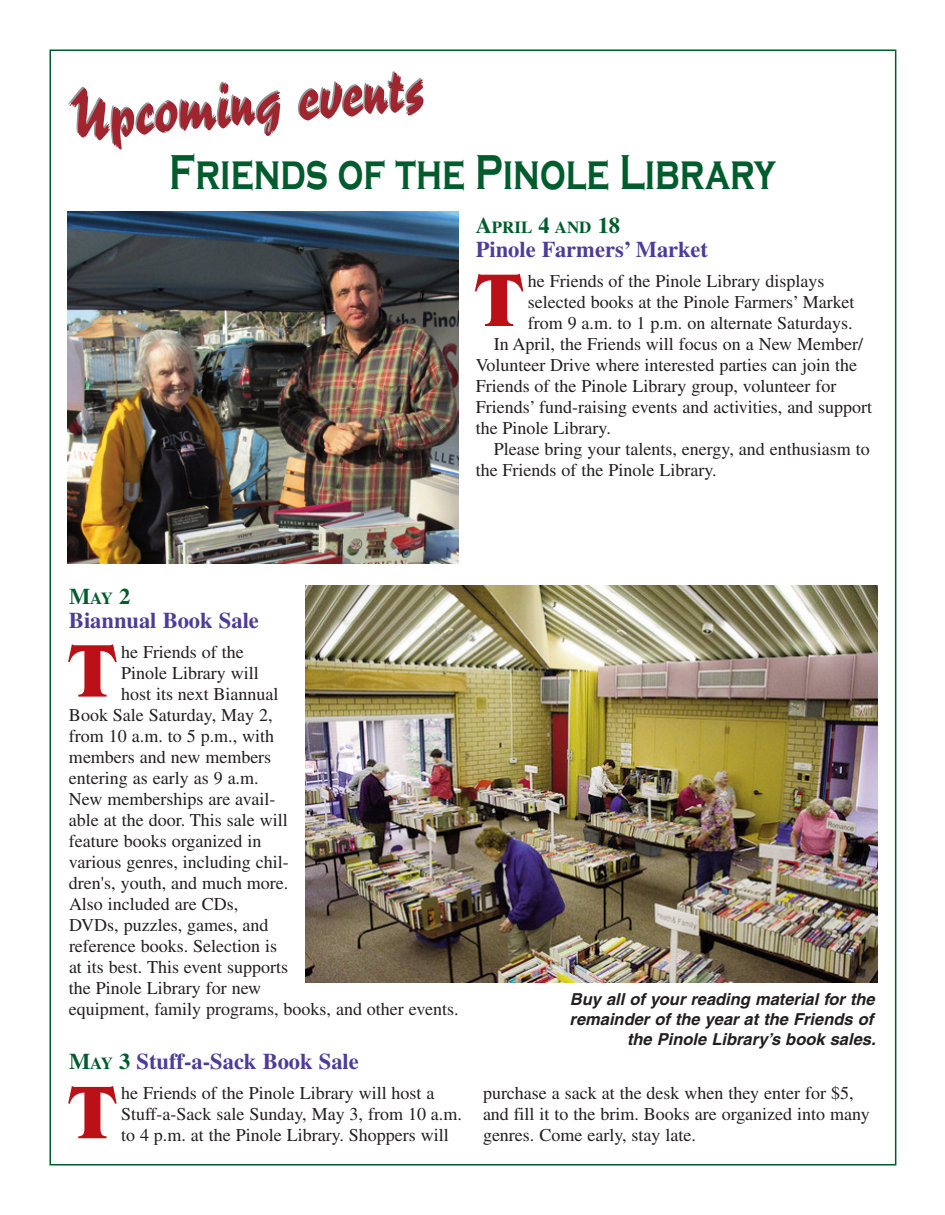
<style>
.page{position:relative;width:945px;height:1215px;background:#fff}
.page>*{position:absolute;margin:0;border:0;box-sizing:border-box;transform-origin:0 0}
.t1{font:700 78px "Benguiat";color:#bb1018}
.t2{font:64.5px "Reporter Two";color:#a1252f}
.t3{font:700 50.4px "Copperplate Gothic";color:#005b2d;scale:.71 1}
.t4{font:700 22.5px/24px "Times";color:#4d3c98}
.t5{font:18px/21px "Times";color:#231f20}
.t6{font:700 16.8px "Times";color:#005b2d}
.t7{font:italic 700 16.5px/19.8px "Helvetica";color:#231f20;text-align:right}
.s1{font-size:22.5px}
.s2{color:#005b2d}
.s3{font-size:16.8px;color:#005b2d}
</style>
<div class="page">
<img style="left:68px;top:212px;width:391px;height:351px">
<img style="left:305px;top:586px;width:572px;height:397px">
<h2 class="t2" style="left:66px;top:90px;width:358px;rotate:-5deg">Upcoming events</h2>
<h3 class="t3" style="left:169px;top:144px;width:856px">Friends of the Pinole Library</h3>
<p class="t6" style="left:476px;top:222px;width:146px"><span class="s1">A</span>PRIL <span class="s1">4</span> AND <span class="s1">18</span></p>
<p class="t4" style="left:476px;top:240px;width:234px">Pinole Farmers’ Market</p>
<p class="t5" style="left:528px;top:273px;width:298px">he Friends of the Pinole Library displays</p>
<p class="t5" style="left:528px;top:294px;width:328px">selected books at the Pinole Farmers’ Market</p>
<p class="t5" style="left:528px;top:315px;width:326px">from 9 a.m. to 1 p.m. on alternate Saturdays.</p>
<p class="t5" style="left:494px;top:336px;width:371px">In April, the Friends will focus on a New Member/</p>
<p class="t5" style="left:476px;top:357px;width:383px">Volunteer Drive where interested parties can join the</p>
<p class="t5" style="left:476px;top:378px;width:362px">Friends of the Pinole Library group, volunteer for</p>
<p class="t5" style="left:476px;top:399px;width:398px">Friends’ fund-raising events and activities, and support</p>
<p class="t5" style="left:476px;top:420px;width:137px">the Pinole Library.</p>
<p class="t5" style="left:494px;top:441px;width:378px">Please bring your talents, energy, and enthusiasm to</p>
<p class="t5" style="left:476px;top:462px;width:243px">the Friends of the Pinole Library.</p>
<h1 class="t1" style="left:476px;top:271px;width:48px">T</h1>
<p class="t4" style="left:69px;top:586px;width:191px"><span class="s2">M</span><span class="s3">AY</span> <span class="s2">2<br></span>Biannual Book Sale</p>
<p class="t5" style="left:121px;top:643px;width:124px">he Friends of the</p>
<p class="t5" style="left:121px;top:664px;width:139px">Pinole Library will</p>
<p class="t5" style="left:121px;top:685px;width:159px">host its next Biannual</p>
<p class="t5" style="left:69px;top:706px;width:205px">Book Sale Saturday, May 2,</p>
<p class="t5" style="left:69px;top:727px;width:207px">from 10 a.m. to 5 p.m., with</p>
<p class="t5" style="left:69px;top:748px;width:204px">members and new members</p>
<p class="t5" style="left:69px;top:769px;width:191px">entering as early as 9 a.m.</p>
<p class="t5" style="left:69px;top:790px;width:208px">New memberships are avail-</p>
<p class="t5" style="left:69px;top:811px;width:220px">able at the door. This sale will</p>
<p class="t5" style="left:69px;top:832px;width:194px">feature books organized in</p>
<p class="t5" style="left:69px;top:853px;width:221px">various genres, including chil-</p>
<p class="t5" style="left:69px;top:874px;width:221px">dren's, youth, and much more.</p>
<p class="t5" style="left:69px;top:895px;width:171px">Also included are CDs,</p>
<p class="t5" style="left:69px;top:916px;width:201px">DVDs, puzzles, games, and</p>
<p class="t5" style="left:69px;top:937px;width:210px">reference books. Selection is</p>
<p class="t5" style="left:69px;top:958px;width:221px">at its best. This event supports</p>
<p class="t5" style="left:69px;top:979px;width:194px">the Pinole Library for new</p>
<p class="t5" style="left:69px;top:1000px;width:391px">equipment, family programs, books, and other events.</p>
<p class="t4" style="left:69px;top:1051px;width:291px"><span class="s2">M</span><span class="s3">AY</span> <span class="s2">3</span> Stuff-a-Sack Book Sale</p>
<p class="t5" style="left:121px;top:1084px;width:342px">he Friends of the Pinole Library will host a<br>Stuff-a-Sack sale Sunday, May 3, from 10 a.m. to 4 p.m. at the Pinole Library. Shoppers will</p>
<h1 class="t1" style="left:69px;top:642px;width:48px">T</h1>
<h1 class="t1" style="left:69px;top:1084px;width:48px">T</h1>
<p class="t7" style="left:570px;top:991px;width:307px">Buy all of your reading material for the remainder of the year at the Friends of the Pinole Library’s book sales.</p>
<p class="t5" style="left:483px;top:1084px;width:388px">purchase a sack at the desk when they enter for $5, and fill it to the brim. Books are organized into many</p>
<p class="t5" style="left:483px;top:1126px;width:215px">genres. Come early, stay late.</p>
</div>
